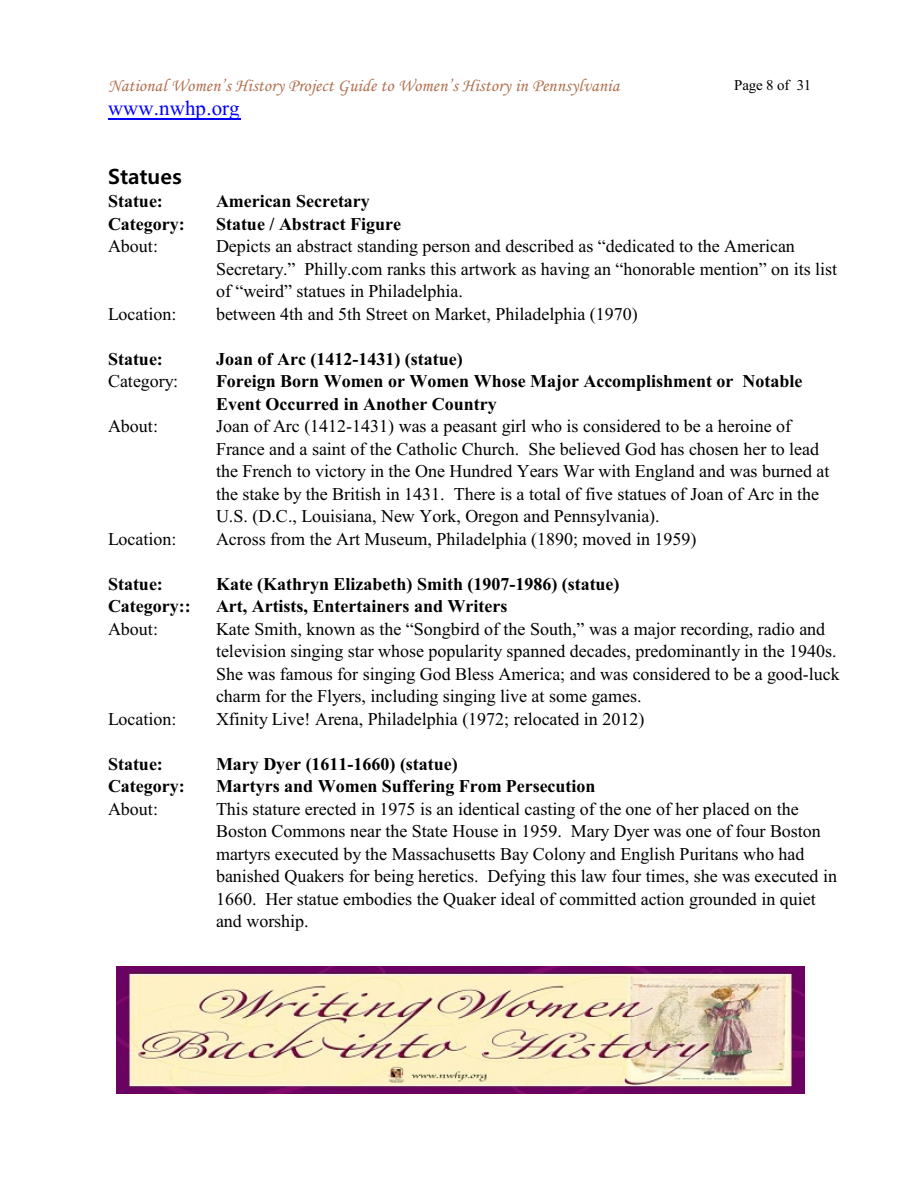
<style>
.page{position:relative;width:918px;height:1188px;background:#fff}
.page>*{position:absolute;margin:0;border:0;box-sizing:border-box;transform-origin:0 0}
.t1{font:21px "Times New Roman";letter-spacing:.005em;color:#00f}
.t2{font:700 21px "Malgun Gothic";letter-spacing:.005em;color:#000}
.t3{font:18px/22.5px "Times New Roman";color:#000}
.t4{font:700 18px/22.5px "Times New Roman";color:#000}
.t5{font:italic 18px "Monotype Corsiva";letter-spacing:.01em;color:#b0704f}
.t6{font:15px "Times New Roman";letter-spacing:-.015em;color:#000}
</style>
<div class="page">
<hr style="left:108px;top:118px;width:132px;height:1px;background:#00f">
<img style="left:116px;top:966px;width:689px;height:127px">
<p class="t5" style="left:108px;top:79px;width:513px">National Women’s History Project Guide to Women’s History in Pennsylvania</p>
<p class="t1" style="left:108px;top:100px;width:133px">www.nwhp.org</p>
<p class="t6" style="left:734px;top:80px;width:79px">Page 8 of 31</p>
<p class="t2" style="left:108px;top:167px;width:75px">Statues</p>
<p class="t4" style="left:108px;top:192px;width:56px">Statue:</p>
<p class="t4" style="left:216px;top:192px;width:155px">American Secretary</p>
<p class="t4" style="left:108px;top:214px;width:78px">Category:</p>
<p class="t4" style="left:216px;top:214px;width:187px">Statue / Abstract Figure</p>
<p class="t3" style="left:108px;top:237px;width:52px">About:</p>
<p class="t3" style="left:216px;top:237px;width:623px">Depicts an abstract standing person and described as “dedicated to the American<br>Secretary.” Philly.com ranks this artwork as having an “honorable mention” on its list of “weird” statues in Philadelphia.</p>
<p class="t3" style="left:108px;top:304px;width:70px">Location:</p>
<p class="t3" style="left:216px;top:304px;width:423px">between 4th and 5th Street on Market, Philadelphia (1970)</p>
<p class="t4" style="left:108px;top:349px;width:56px">Statue:</p>
<p class="t4" style="left:216px;top:349px;width:248px">Joan of Arc (1412-1431) (statue)</p>
<p class="t3" style="left:108px;top:372px;width:72px">Category:</p>
<p class="t4" style="left:216px;top:372px;width:588px">Foreign Born Women or Women Whose Major Accomplishment or Notable<br>Event Occurred in Another Country</p>
<p class="t3" style="left:108px;top:417px;width:52px">About:</p>
<p class="t3" style="left:216px;top:417px;width:615px">Joan of Arc (1412-1431) was a peasant girl who is considered to be a heroine of France and a saint of the Catholic Church. She believed God has chosen her to lead the French to victory in the One Hundred Years War with England and was burned at the stake by the British in 1431. There is a total of five statues of Joan of Arc in the U.S. (D.C., Louisiana, New York, Oregon and Pennsylvania).</p>
<p class="t3" style="left:108px;top:529px;width:70px">Location:</p>
<p class="t3" style="left:216px;top:529px;width:482px">Across from the Art Museum, Philadelphia (1890; moved in 1959)</p>
<p class="t4" style="left:108px;top:574px;width:56px">Statue:</p>
<p class="t4" style="left:216px;top:574px;width:405px">Kate (Kathryn Elizabeth) Smith (1907-1986) (statue)</p>
<p class="t4" style="left:108px;top:597px;width:84px">Category::</p>
<p class="t4" style="left:216px;top:597px;width:293px">Art, Artists, Entertainers and Writers</p>
<p class="t3" style="left:108px;top:619px;width:52px">About:</p>
<p class="t3" style="left:216px;top:619px;width:625px">Kate Smith, known as the “Songbird of the South,” was a major recording, radio and television singing star whose popularity spanned decades, predominantly in the 1940s.<br>She was famous for singing God Bless America; and was considered to be a good-luck charm for the Flyers, including singing live at some games.</p>
<p class="t3" style="left:108px;top:709px;width:70px">Location:</p>
<p class="t3" style="left:216px;top:709px;width:430px">Xfinity Live! Arena, Philadelphia (1972; relocated in 2012)</p>
<p class="t4" style="left:108px;top:754px;width:56px">Statue:</p>
<p class="t4" style="left:216px;top:754px;width:243px">Mary Dyer (1611-1660) (statue)</p>
<p class="t4" style="left:108px;top:777px;width:78px">Category:</p>
<p class="t4" style="left:216px;top:777px;width:381px">Martyrs and Women Suffering From Persecution</p>
<p class="t3" style="left:108px;top:799px;width:52px">About:</p>
<p class="t3" style="left:216px;top:799px;width:623px">This stature erected in 1975 is an identical casting of the one of her placed on the Boston Commons near the State House in 1959. Mary Dyer was one of four Boston martyrs executed by the Massachusetts Bay Colony and English Puritans who had banished Quakers for being heretics. Defying this law four times, she was executed in 1660. Her statue embodies the Quaker ideal of committed action grounded in quiet and worship.</p>
</div>
